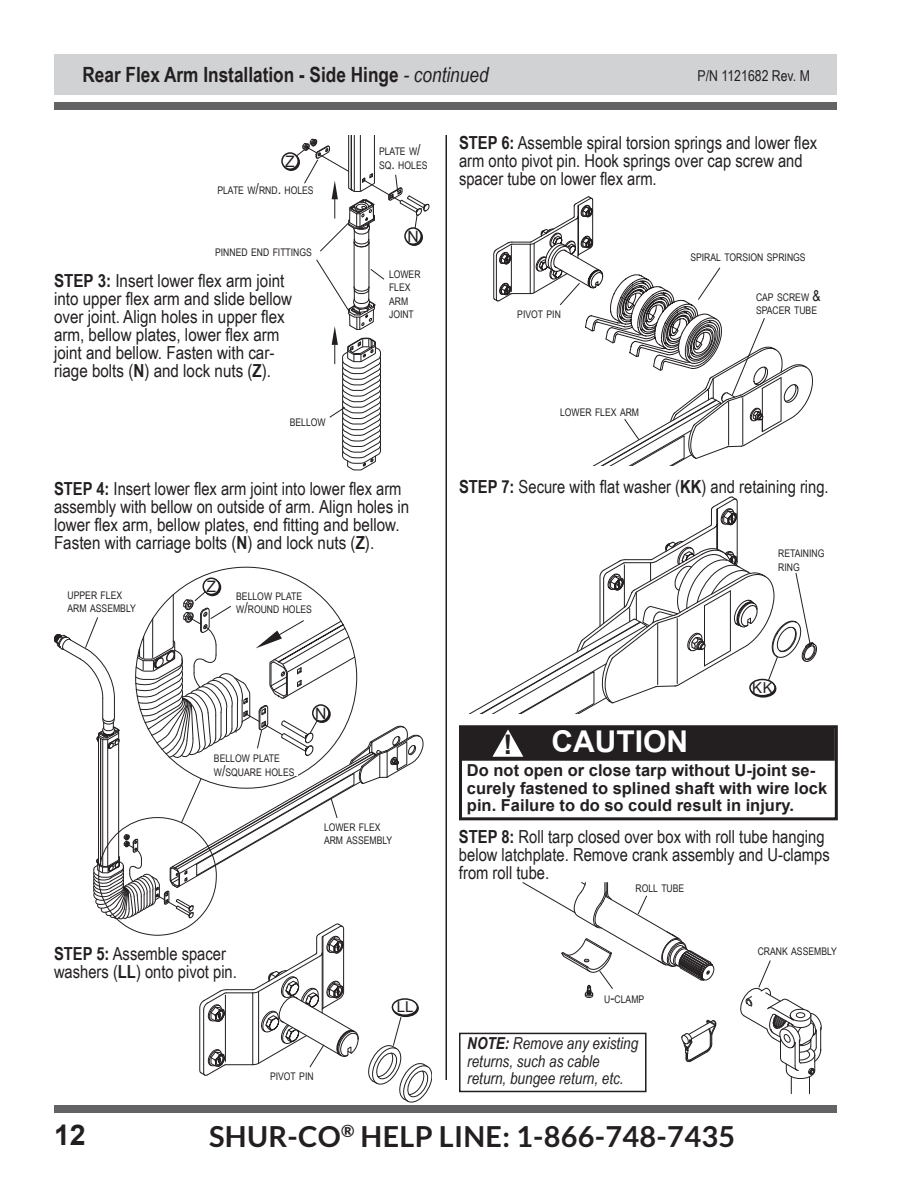
<style>
.page{position:relative;width:918px;height:1188px;background:#fff}
.page>*{position:absolute;margin:0;border:0;box-sizing:border-box;transform-origin:0 0}
.t1{font:700 30px "Arial";color:#fff}
.t2{font:700 28.8px "Lato";letter-spacing:.01em;color:#231f20}
.t3{font:700 28.5px "Arial";color:#231f20}
.t4{font:700 27px "Arial";color:#231f20}
.t5{font:700 21px "Arial Narrow";color:#231f20}
.t6{font:18px/18px "Arial Narrow";color:#231f20}
.t7{font:700 16.5px/17.2px "Arial";color:#231f20}
.t8{font:italic 16.5px/17.2px "Arial Narrow";color:#231f20}
.t9{font:15.75px "Arial";color:#231f20}
.t10{font:15px "Arial Narrow";color:#231f20}
.t11{font:15px "Arial";color:#231f20}
.t12{font:10.5px/13.5px "Arial Narrow";color:#231f20}
.s1{font-weight:400;font-style:italic}
.s2{font-size:15px}
.s3{font-weight:700}
</style>
<div class="page">
<div style="left:54px;top:54px;width:783px;height:41px;background:#d1d2d4"></div>
<div style="left:54px;top:102px;width:783px;height:8px;background:#636366"></div>
<div style="left:54px;top:1106px;width:783px;height:7px;background:#636366"></div>
<svg style="left:681px;top:1020px;width:35px;height:42px"></svg>
<svg style="left:178px;top:567px;width:136px;height:23px"></svg>
<hr style="left:354px;top:242px;width:1px;height:45px;background:#231f20">
<hr style="left:369px;top:242px;width:1px;height:45px;background:#231f20">
<hr style="left:446px;top:135px;width:1px;height:945px;background:#231f20">
<div style="left:462px;top:727px;width:372px;height:33px;background:#231f20"></div>
<div style="left:461px;top:726px;width:374px;height:35px;border:2px solid #231f20"></div>
<div style="left:459px;top:725px;width:379px;height:95px;border:3px solid #231f20"></div>
<svg style="left:492px;top:728px;width:33px;height:29px"></svg>
<svg style="left:522px;top:882px;width:193px;height:116px"></svg>
<svg style="left:740px;top:960px;width:81px;height:134px"></svg>
<svg style="left:468px;top:497px;width:349px;height:217px"></svg>
<div style="left:459px;top:1033px;width:188px;height:59px;border:2px solid #231f20"></div>
<svg style="left:54px;top:590px;width:378px;height:512px"></svg>
<svg style="left:296px;top:135px;width:133px;height:117px"></svg>
<svg style="left:316px;top:259px;width:69px;height:211px"></svg>
<div style="left:314px;top:706px;width:16px;height:16px;background:#231f20;border-radius:50%"></div>
<div style="left:313px;top:705px;width:18px;height:18px;border:2px solid #231f20;border-radius:50%"></div>
<div style="left:313px;top:705px;width:16px;height:16px;background:#fff;border-radius:50%"></div>
<div style="left:312px;top:704px;width:18px;height:18px;border:2px solid #231f20;border-radius:50%"></div>
<div style="left:406px;top:229px;width:16px;height:16px;background:#231f20;border-radius:50%"></div>
<div style="left:405px;top:228px;width:18px;height:18px;border:2px solid #231f20;border-radius:50%"></div>
<div style="left:405px;top:228px;width:16px;height:16px;background:#fff;border-radius:50%"></div>
<div style="left:404px;top:227px;width:18px;height:18px;border:2px solid #231f20;border-radius:50%"></div>
<div style="left:204px;top:579px;width:16px;height:16px;background:#231f20;border-radius:50%"></div>
<div style="left:204px;top:579px;width:17px;height:17px;border:2px solid #231f20;border-radius:50%"></div>
<div style="left:203px;top:578px;width:16px;height:16px;background:#fff;border-radius:50%"></div>
<div style="left:202px;top:577px;width:18px;height:18px;border:2px solid #231f20;border-radius:50%"></div>
<div style="left:283px;top:154px;width:16px;height:16px;background:#231f20;border-radius:50%"></div>
<div style="left:282px;top:153px;width:18px;height:18px;border:2px solid #231f20;border-radius:50%"></div>
<div style="left:282px;top:153px;width:16px;height:16px;background:#fff;border-radius:50%"></div>
<div style="left:281px;top:152px;width:18px;height:18px;border:2px solid #231f20;border-radius:50%"></div>
<div style="left:393px;top:1000px;width:25px;height:16px;background:#231f20;border-radius:50%"></div>
<div style="left:392px;top:999px;width:27px;height:18px;border:2px solid #231f20;border-radius:50%"></div>
<div style="left:392px;top:999px;width:25px;height:16px;background:#fff;border-radius:50%"></div>
<div style="left:392px;top:998px;width:26px;height:18px;border:2px solid #231f20;border-radius:50%"></div>
<div style="left:750px;top:680px;width:26px;height:18px;border:2px solid #231f20;border-radius:50%"></div>
<div style="left:750px;top:679px;width:25px;height:17px;background:#fff;border-radius:50%"></div>
<div style="left:749px;top:679px;width:27px;height:17px;border:2px solid #231f20;border-radius:50%"></div>
<svg style="left:494px;top:197px;width:319px;height:269px"></svg>
<p class="t5" style="left:82px;top:63px;width:408px">Rear Flex Arm Installation - Side Hinge <span class="s1">- continued</span></p>
<p class="t10" style="left:698px;top:67px;width:114px">P/N 1121682 Rev. M</p>
<p class="t9" style="left:285px;top:152px;width:11px">Z</p>
<p class="t12" style="left:217px;top:184px;width:98px">PLATE W<span class="s2">/</span>RND<span class="s2">.</span> HOLES</p>
<p class="t12" style="left:215px;top:246px;width:98px">PINNED END FITTINGS</p>
<p class="t6" style="left:54px;top:271px;width:240px"><span class="s3">STEP 3:</span> Insert lower flex arm joint into upper flex arm and slide bellow over joint. Align holes in upper flex arm, bellow plates, lower flex arm joint and bellow. Fasten with car&shy;riage bolts (<span class="s3">N</span>) and lock nuts (<span class="s3">Z</span>).</p>
<p class="t12" style="left:290px;top:415px;width:37px">BELLOW</p>
<p class="t12" style="left:379px;top:145px;width:50px">PLATE W<span class="s2">/<br></span>SQ<span class="s2">.</span> HOLES</p>
<p class="t9" style="left:407px;top:227px;width:13px">N</p>
<p class="t12" style="left:389px;top:267px;width:33px">LOWER<br>FLEX<br>ARM<br>JOINT</p>
<p class="t6" style="left:54px;top:480px;width:357px"><span class="s3">STEP 4:</span> Insert lower flex arm joint into lower flex arm assembly with bellow on outside of arm. Align holes in lower flex arm, bellow plates, end fitting and bellow.<br>Fasten with carriage bolts (<span class="s3">N</span>) and lock nuts (<span class="s3">Z</span>).</p>
<p class="t12" style="left:68px;top:588px;width:70px">UPPER FLEX<br>ARM ASSEMBLY</p>
<p class="t9" style="left:207px;top:578px;width:11px">Z</p>
<p class="t12" style="left:236px;top:589px;width:77px">BELLOW PLATE<br>W<span class="s2">/</span>ROUND HOLES</p>
<p class="t9" style="left:315px;top:704px;width:13px">N</p>
<p class="t12" style="left:214px;top:752px;width:82px">BELLOW PLATE<br>W<span class="s2">/</span>SQUARE HOLES</p>
<p class="t12" style="left:324px;top:820px;width:70px">LOWER FLEX<br>ARM ASSEMBLY</p>
<p class="t6" style="left:54px;top:944px;width:184px"><span class="s3">STEP 5:</span> Assemble spacer washers (<span class="s3">LL</span>) onto pivot pin.</p>
<p class="t12" style="left:270px;top:1070px;width:45px">PIVOT PIN</p>
<p class="t11" style="left:397px;top:999px;width:18px">LL</p>
<p class="t6" style="left:459px;top:134px;width:360px"><span class="s3">STEP 6:</span> Assemble spiral torsion springs and lower flex arm onto pivot pin. Hook springs over cap screw and spacer tube on lower flex arm.</p>
<p class="t12" style="left:517px;top:308px;width:45px">PIVOT PIN</p>
<p class="t12" style="left:560px;top:405px;width:81px">LOWER FLEX ARM</p>
<p class="t12" style="left:690px;top:251px;width:117px">SPIRAL TORSION SPRINGS</p>
<p class="t12" style="left:756px;top:290px;width:66px">CAP SCREW <span class="s2">&amp;<br></span>SPACER TUBE</p>
<p class="t6" style="left:459px;top:477px;width:371px"><span class="s3">STEP 7:</span> Secure with flat washer (<span class="s3">KK</span>) and retaining ring.</p>
<p class="t12" style="left:778px;top:547px;width:48px">RETAINING<br>RING</p>
<p class="t11" style="left:752px;top:679px;width:22px">KK</p>
<h1 class="t1" style="left:551px;top:725px;width:138px">CAUTION</h1>
<p class="t7" style="left:467px;top:762px;width:362px">Do not open or close tarp without U-joint se&shy;curely fastened to splined shaft with wire lock pin. Failure to do so could result in injury.</p>
<h3 class="t4" style="left:503px;top:730px;width:10px">!</h3>
<p class="t6" style="left:459px;top:827px;width:372px"><span class="s3">STEP 8:</span> Roll tarp closed over box with roll tube hanging below latchplate. Remove crank assembly and U-clamps from roll tube.</p>
<p class="t12" style="left:635px;top:881px;width:50px">ROLL TUBE</p>
<p class="t12" style="left:604px;top:992px;width:41px">U<span class="s2">-</span>CLAMP</p>
<p class="t8" style="left:467px;top:1035px;width:173px"><span class="s3">NOTE:</span> Remove any existing returns, such as cable return, bungee return, etc.</p>
<p class="t12" style="left:758px;top:944px;width:81px">CRANK ASSEMBLY</p>
<h3 class="t3" style="left:54px;top:1119px;width:33px">12</h3>
<h2 class="t2" style="left:209px;top:1125px;width:527px">SHUR-CO<sup>®</sup> HELP LINE: 1-866-748-7435</h2>
</div>
